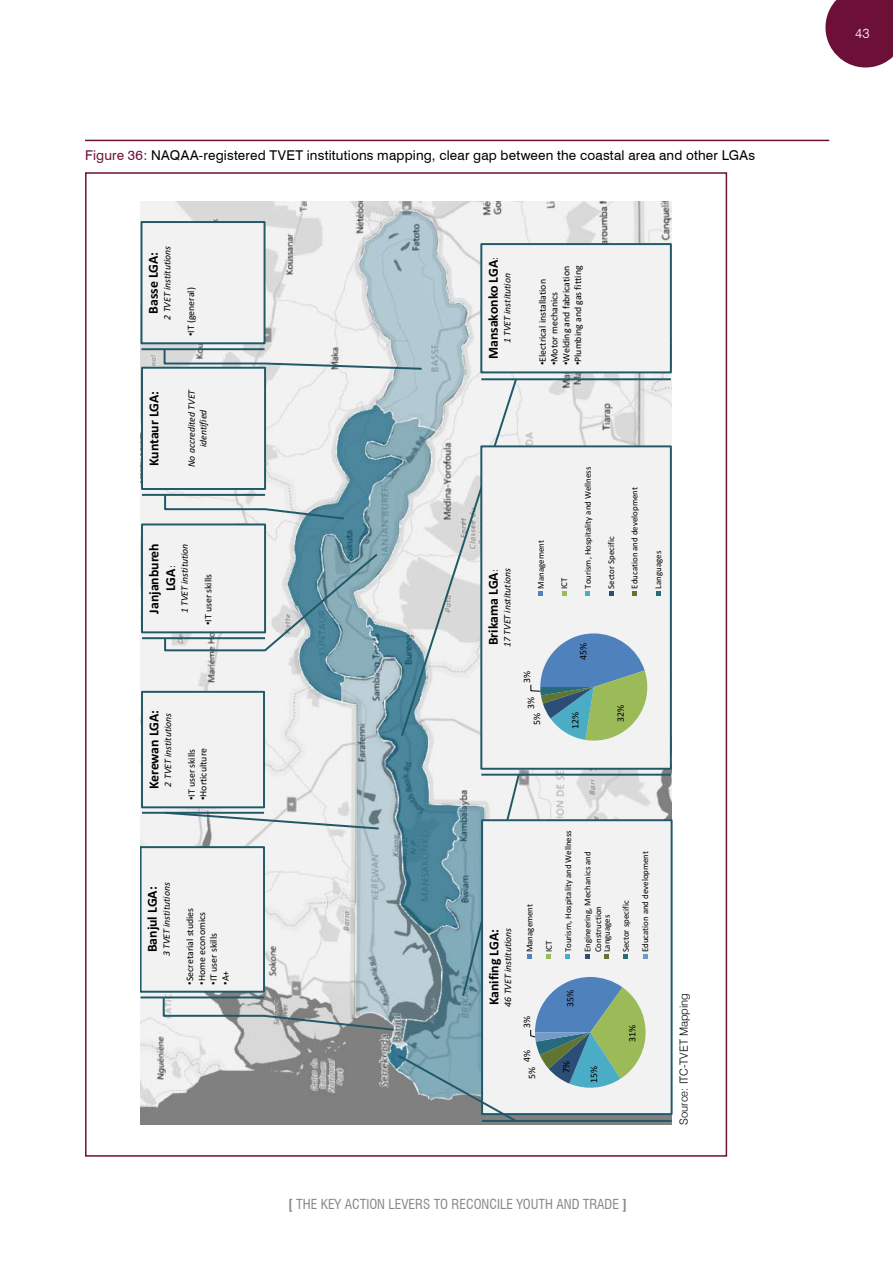
<style>
.page{position:relative;width:893px;height:1263px;background:#fff}
.page>*{position:absolute;margin:0;border:0;box-sizing:border-box;transform-origin:0 0}
.t1{font:700 13.8px/16.6px "Calibri";letter-spacing:-.005em;color:#000;text-align:center}
.t2{font:13.5px "Swiss 721 BT";letter-spacing:.015em;color:#000}
.t3{font:condensed 13.5px "Swiss 721 BT";color:#878787}
.t4{font:300 13.5px "Swiss 721 BT";color:#fff}
.t5{font:300 11.25px "Swiss 721 BT";color:#000}
.t6{font:9.9px "Calibri";color:#000}
.t7{font:italic 9.9px/11.9px "Calibri";color:#000;text-align:center}
.t8{font:8.85px/19.4px "Calibri";color:#000}
.s1{color:#6d1038}
.s2{font-family:"Arial"}
.s3{font-weight:400;font-size:9.9px}
.s4{font-weight:700}
</style>
<div class="page">
<svg style="left:825px;top:0;width:68px;height:68px;background:#7f2e51"></svg>
<hr style="left:85px;top:140px;width:744px;height:1px;background:#6d1038">
<img style="left:141px;top:202px;width:531px;height:922px">
<div style="left:481px;top:244px;width:190px;height:128px;background:#f2f2f2"></div>
<div style="left:480px;top:243px;width:192px;height:130px;border:2px solid #215968"></div>
<hr style="left:481px;top:378px;width:190px;height:2px;background:#215968">
<svg style="left:399px;top:377px;width:119px;height:361px"></svg>
<div style="left:481px;top:446px;width:190px;height:323px;background:#f2f2f2"></div>
<div style="left:480px;top:445px;width:192px;height:325px;border:2px solid #215968"></div>
<hr style="left:481px;top:774px;width:190px;height:2px;background:#215968">
<svg style="left:461px;top:772px;width:60px;height:226px"></svg>
<div style="left:142px;top:692px;width:122px;height:115px;background:#f2f2f2"></div>
<div style="left:141px;top:691px;width:124px;height:117px;border:2px solid #215968"></div>
<hr style="left:142px;top:812px;width:122px;height:2px;background:#215968">
<svg style="left:163px;top:811px;width:218px;height:20px"></svg>
<svg style="left:141px;top:846px;width:255px;height:186px"></svg>
<div style="left:482px;top:820px;width:190px;height:294px;background:#f2f2f2"></div>
<div style="left:481px;top:819px;width:192px;height:296px;border:2px solid #215968"></div>
<hr style="left:482px;top:1120px;width:190px;height:2px;background:#215968">
<svg style="left:396px;top:1053px;width:122px;height:70px"></svg>
<div style="left:141px;top:222px;width:124px;height:121px;background:#f2f2f2"></div>
<div style="left:141px;top:221px;width:125px;height:123px;border:2px solid #215968"></div>
<hr style="left:141px;top:348px;width:124px;height:2px;background:#215968">
<svg style="left:163px;top:347px;width:261px;height:24px"></svg>
<div style="left:142px;top:524px;width:123px;height:108px;background:#f2f2f2"></div>
<div style="left:141px;top:523px;width:125px;height:110px;border:2px solid #215968"></div>
<hr style="left:142px;top:637px;width:123px;height:2px;background:#215968">
<svg style="left:163px;top:552px;width:217px;height:100px"></svg>
<svg style="left:530px;top:633px;width:118px;height:108px"></svg>
<svg style="left:538px;top:591px;width:5px;height:5px"></svg>
<svg style="left:562px;top:591px;width:4px;height:5px"></svg>
<svg style="left:585px;top:591px;width:5px;height:5px"></svg>
<svg style="left:609px;top:591px;width:4px;height:5px"></svg>
<svg style="left:632px;top:591px;width:5px;height:5px"></svg>
<svg style="left:656px;top:591px;width:4px;height:5px"></svg>
<svg style="left:530px;top:977px;width:116px;height:111px"></svg>
<svg style="left:527px;top:954px;width:5px;height:5px"></svg>
<svg style="left:546px;top:954px;width:5px;height:5px"></svg>
<svg style="left:566px;top:954px;width:4px;height:5px"></svg>
<svg style="left:585px;top:954px;width:5px;height:5px"></svg>
<svg style="left:604px;top:954px;width:5px;height:5px"></svg>
<svg style="left:623px;top:954px;width:5px;height:5px"></svg>
<svg style="left:643px;top:954px;width:5px;height:5px"></svg>
<div style="left:142px;top:368px;width:123px;height:121px;background:#f2f2f2"></div>
<div style="left:141px;top:367px;width:125px;height:123px;border:2px solid #215968"></div>
<hr style="left:142px;top:494px;width:123px;height:2px;background:#215968">
<svg style="left:163px;top:493px;width:183px;height:28px"></svg>
<h2 class="t2" style="left:85px;top:147px;width:672px"><span class="s1">Figure 36:</span> NAQAA-registered TVET institutions mapping, clear gap between the coastal area and other LGAs</h2>
<h1 class="t1" style="left:144px;top:314px;width:63px;rotate:-90deg">Basse LGA:</h1>
<p class="t7" style="left:161px;top:320px;width:75px;rotate:-90deg">2 TVET institutions</p>
<p class="t6" style="left:184px;top:336px;width:50px;rotate:-90deg"><span class="s2">•</span>IT (general)</p>
<h1 class="t1" style="left:145px;top:466px;width:77px;rotate:-90deg">Kuntaur LGA:</h1>
<p class="t7" style="left:185px;top:467px;width:79px;rotate:-90deg">No accredited TVET identified</p>
<h1 class="t1" style="left:145px;top:613px;width:72px;rotate:-90deg">Janjanbureh<br>LGA<span class="s3">:</span></h1>
<p class="t7" style="left:178px;top:613px;width:71px;rotate:-90deg">1 TVET institution</p>
<p class="t6" style="left:201px;top:625px;width:53px;rotate:-90deg"><span class="s2">•</span>IT user skills</p>
<h1 class="t1" style="left:145px;top:789px;width:81px;rotate:-90deg">Kerewan LGA:</h1>
<p class="t7" style="left:161px;top:786px;width:75px;rotate:-90deg">2 TVET institutions</p>
<p class="t6" style="left:185px;top:800px;width:53px;rotate:-90deg"><span class="s2">•</span>IT user skills</p>
<p class="t6" style="left:196px;top:800px;width:54px;rotate:-90deg"><span class="s2">•</span>Horticulture</p>
<h1 class="t1" style="left:144px;top:952px;width:67px;rotate:-90deg">Banjul LGA:</h1>
<p class="t7" style="left:160px;top:956px;width:75px;rotate:-90deg">3 TVET institutions</p>
<p class="t6" style="left:183px;top:985px;width:78px;rotate:-90deg"><span class="s2">•</span>Secretarial studies</p>
<p class="t6" style="left:195px;top:985px;width:74px;rotate:-90deg"><span class="s2">•</span>Home economics</p>
<p class="t6" style="left:207px;top:985px;width:53px;rotate:-90deg"><span class="s2">•</span>IT user skills</p>
<p class="t6" style="left:219px;top:985px;width:16px;rotate:-90deg"><span class="s2">•</span>A+</p>
<h1 class="t1" style="left:484px;top:359px;width:103px;rotate:-90deg">Mansakonko LGA<span class="s3">:</span></h1>
<p class="t6" style="left:559px;top:365px;width:101px;rotate:-90deg"><span class="s2">•</span>Welding and fabrication</p>
<p class="t6" style="left:571px;top:365px;width:101px;rotate:-90deg"><span class="s2">•</span>Plumbing and gas fitting</p>
<p class="t7" style="left:501px;top:343px;width:72px;rotate:-90deg">1 TVET institution</p>
<p class="t6" style="left:536px;top:365px;width:88px;rotate:-90deg"><span class="s2">•</span>Electrical installation</p>
<p class="t6" style="left:547px;top:365px;width:75px;rotate:-90deg"><span class="s2">•</span>Motor mechanics</p>
<h1 class="t1" style="left:484px;top:645px;width:77px;rotate:-90deg">Brikama LGA<span class="s3">:</span></h1>
<p class="t7" style="left:501px;top:647px;width:80px;rotate:-90deg">17 TVET institutions</p>
<p class="t8" style="left:531px;top:589px;width:50px;rotate:-90deg">Management</p>
<p class="t6" style="left:520px;top:683px;width:14px;rotate:-90deg">3%</p>
<p class="t6" style="left:524px;top:708px;width:14px;rotate:-90deg">3%</p>
<p class="t6" style="left:530px;top:725px;width:14px;rotate:-90deg">5%</p>
<p class="t8" style="left:554px;top:589px;width:13px;rotate:-90deg">ICT</p>
<p class="t8" style="left:578px;top:589px;width:124px;rotate:-90deg">Tourism, Hospitality and Wellness</p>
<p class="t8" style="left:601px;top:589px;width:54px;rotate:-90deg">Sector Specific</p>
<p class="t8" style="left:625px;top:589px;width:103px;rotate:-90deg">Education and development</p>
<p class="t6" style="left:576px;top:660px;width:19px;rotate:-90deg">45%</p>
<p class="t6" style="left:568px;top:729px;width:19px;rotate:-90deg">12%</p>
<p class="t6" style="left:614px;top:722px;width:19px;rotate:-90deg">32%</p>
<p class="t8" style="left:648px;top:589px;width:39px;rotate:-90deg">Languages</p>
<h1 class="t1" style="left:485px;top:1005px;width:78px;rotate:-90deg">Kanifing LGA:</h1>
<p class="t7" style="left:502px;top:1006px;width:80px;rotate:-90deg">46 TVET institutions</p>
<p class="t8" style="left:520px;top:952px;width:124px;rotate:-90deg">Management<br>ICT<br>Tourism, Hospitality and Wellness<br>Engineering, Mechanics and</p>
<p class="t8" style="left:594px;top:952px;width:48px;line-height:8.6px;rotate:-90deg">Construction<br>Languages</p>
<p class="t8" style="left:616px;top:952px;width:103px;rotate:-90deg">Sector specific<br>Education and development</p>
<p class="t6" style="left:520px;top:1028px;width:14px;rotate:-90deg">3%</p>
<p class="t6" style="left:520px;top:1062px;width:14px;rotate:-90deg">4%</p>
<p class="t6" style="left:525px;top:1079px;width:14px;rotate:-90deg">5%</p>
<p class="t6" style="left:563px;top:1007px;width:19px;rotate:-90deg">35%</p>
<p class="t6" style="left:559px;top:1073px;width:14px;rotate:-90deg">7%</p>
<p class="t6" style="left:587px;top:1082px;width:19px;rotate:-90deg">15%</p>
<p class="t6" style="left:625px;top:1042px;width:19px;rotate:-90deg">31%</p>
<h2 class="t3" style="left:288px;top:1196px;width:340px"><span class="s4">[</span> THE KEY ACTION LEVERS TO RECONCILE YOUTH AND TRADE <span class="s4">]</span></h2>
<p class="t5" style="left:677px;top:1125px;width:133px;rotate:-90deg">Source: ITC-TVET Mapping</p>
<h2 class="t4" style="left:855px;top:25px;width:16px">43</h2>
</div>
